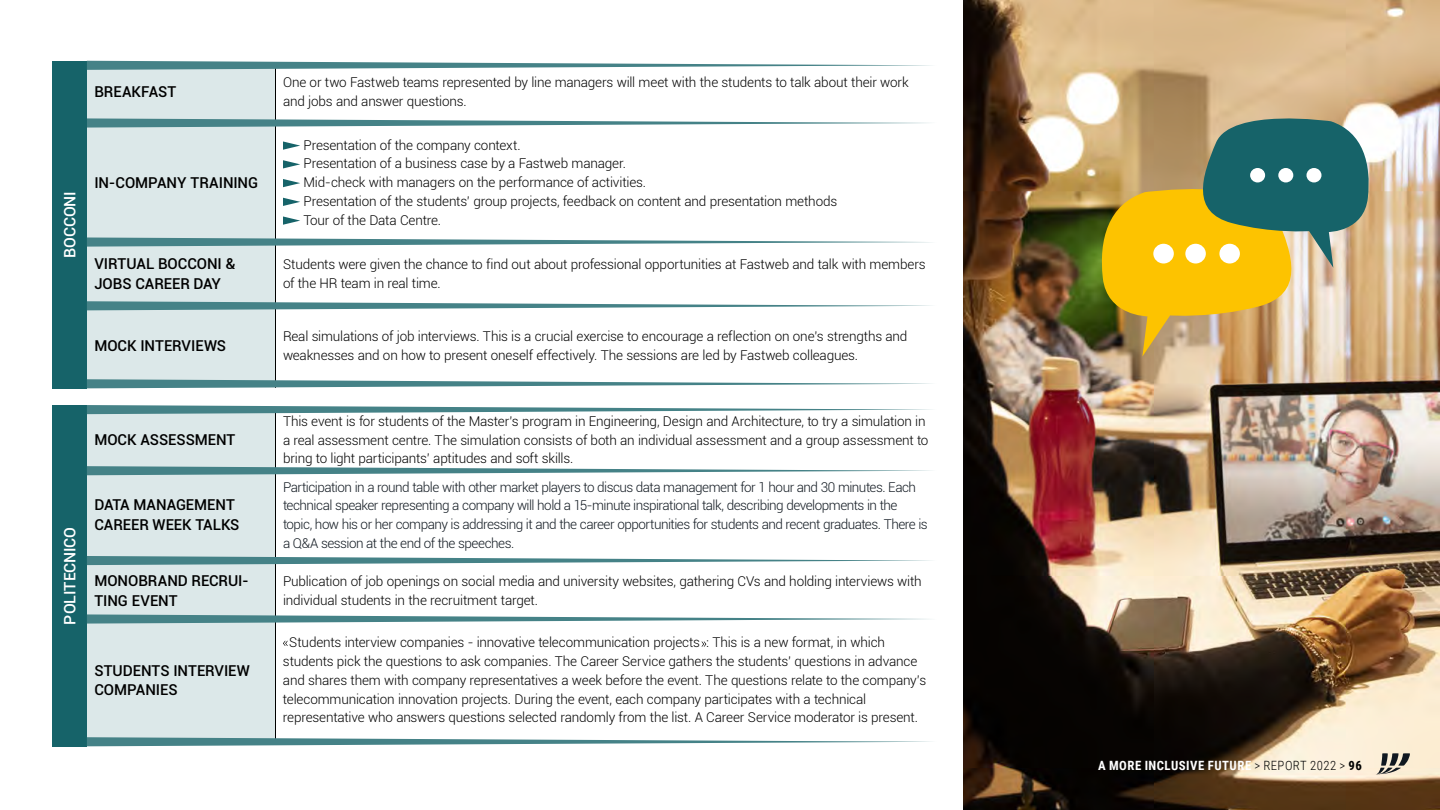
<style>
.page{position:relative;width:1440px;height:810px;background:#fff}
.page>*{position:absolute;margin:0;border:0;box-sizing:border-box;transform-origin:0 0}
.t1{font:500 15.75px "Roboto";letter-spacing:-.005em;color:#fff}
.t2{font:500 15px/19.5px "Roboto";letter-spacing:-.005em;color:#000}
.t3{font:300 13.5px/18.8px "Roboto";letter-spacing:-.015em;color:#000}
.t4{font:300 13.5px/18.8px "Roboto";letter-spacing:-.04em;color:#101820}
.t5{font:700 12.75px "Roboto Condensed";letter-spacing:.04em;color:#fff}
.s1{font-weight:300;color:#000}
.s2{color:#000}
</style>
<div class="page">
<img style="left:963px;top:0;width:477px;height:810px">
<svg style="left:1376px;top:753px;width:34px;height:21px"></svg>
<div style="left:87px;top:70px;width:188px;height:309px;background:#dce8e9"></div>
<hr style="left:275px;top:62px;width:1px;height:59px;background:#000">
<hr style="left:275px;top:121px;width:1px;height:122px;background:#000">
<hr style="left:275px;top:243px;width:1px;height:60px;background:#000">
<hr style="left:275px;top:303px;width:1px;height:85px;background:#000">
<svg style="left:283px;top:141px;width:17px;height:9px"></svg>
<svg style="left:283px;top:160px;width:17px;height:8px"></svg>
<svg style="left:283px;top:179px;width:17px;height:8px"></svg>
<svg style="left:283px;top:198px;width:17px;height:8px"></svg>
<svg style="left:283px;top:216px;width:17px;height:9px"></svg>
<svg style="left:87px;top:118px;width:842px;height:10px"></svg>
<div style="left:52px;top:61px;width:35px;height:327px;background:#166369"></div>
<svg style="left:87px;top:237px;width:845px;height:10px"></svg>
<svg style="left:87px;top:301px;width:845px;height:9px"></svg>
<svg style="left:87px;top:379px;width:845px;height:9px"></svg>
<svg style="left:87px;top:61px;width:845px;height:9px"></svg>
<div style="left:87px;top:414px;width:188px;height:323px;background:#dce8e9"></div>
<hr style="left:275px;top:410px;width:1px;height:59px;background:#000">
<hr style="left:275px;top:469px;width:1px;height:91px;background:#000">
<hr style="left:275px;top:560px;width:1px;height:60px;background:#000">
<hr style="left:275px;top:620px;width:1px;height:120px;background:#000">
<svg style="left:283px;top:641px;width:5px;height:5px"></svg>
<svg style="left:701px;top:642px;width:5px;height:5px"></svg>
<div style="left:52px;top:405px;width:35px;height:341px;background:#166369"></div>
<svg style="left:87px;top:466px;width:845px;height:9px"></svg>
<svg style="left:87px;top:556px;width:845px;height:9px"></svg>
<svg style="left:87px;top:614px;width:842px;height:10px"></svg>
<svg style="left:87px;top:737px;width:845px;height:9px"></svg>
<svg style="left:87px;top:405px;width:845px;height:9px"></svg>
<svg style="left:1099px;top:107px;width:272px;height:249px;background:#aaa059"></svg>
<div style="left:1250px;top:168px;width:15px;height:14px;background:#fff;border-radius:50%"></div>
<div style="left:1278px;top:168px;width:15px;height:14px;background:#fff;border-radius:50%"></div>
<div style="left:1306px;top:168px;width:16px;height:14px;background:#fff;border-radius:50%"></div>
<div style="left:1153px;top:244px;width:21px;height:20px;background:#fff;border-radius:50%"></div>
<div style="left:1185px;top:244px;width:21px;height:20px;background:#fff;border-radius:50%"></div>
<div style="left:1219px;top:244px;width:21px;height:20px;background:#fff;border-radius:50%"></div>
<p class="t1" style="left:59px;top:258px;width:69px;rotate:-90deg">BOCCONI</p>
<p class="t2" style="left:94px;top:82px;width:84px">BREAKFAST</p>
<p class="t3" style="left:283px;top:73px;width:627px">One or two Fastweb teams represented by line managers will meet with the students to talk about their work and jobs and answer questions.</p>
<p class="t2" style="left:94px;top:172px;width:165px">IN-COMPANY TRAINING</p>
<p class="t3" style="left:304px;top:135px;width:535px">Presentation of the company context.<br>Presentation of a business case by a Fastweb manager.<br>Mid-check with managers on the performance of activities.<br>Presentation of the students’ group projects, feedback on content and presentation methods Tour of the Data Centre.</p>
<p class="t2" style="left:94px;top:254px;width:142px">VIRTUAL BOCCONI &amp;<br>JOBS CAREER DAY</p>
<p class="t3" style="left:283px;top:255px;width:644px">Students were given the chance to find out about professional opportunities at Fastweb and talk with members of the HR team in real time.</p>
<p class="t2" style="left:94px;top:336px;width:133px">MOCK INTERVIEWS</p>
<p class="t3" style="left:283px;top:327px;width:626px">Real simulations of job interviews. This is a crucial exercise to encourage a reflection on one’s strengths and weaknesses and on how to present oneself effectively. The sessions are led by Fastweb colleagues.</p>
<p class="t1" style="left:59px;top:625px;width:99px;rotate:-90deg">POLITECNICO</p>
<p class="t2" style="left:94px;top:430px;width:143px">MOCK ASSESSMENT</p>
<p class="t2" style="left:94px;top:495px;width:147px">DATA MANAGEMENT<br>CAREER WEEK TALKS</p>
<p class="t3" style="left:283px;top:411px;width:647px">This event is for students of the Master’s program in Engineering, Design and Architecture, to try a simulation in a real assessment centre. The simulation consists of both an individual assessment and a group assessment to bring to light participants’ aptitudes and soft skills.</p>
<p class="t4" style="left:283px;top:477px;width:646px">Participation in a round table with other market players to discus data management for 1 hour and 30 minutes. Each technical speaker representing a company will hold a 15-minute inspirational talk, describing developments in the topic, how his or her company is addressing it and the career opportunities for students and recent graduates. There is a Q&amp;A session at the end of the speeches.</p>
<p class="t2" style="left:94px;top:570px;width:156px">MONOBRAND RECRUI-<br>TING EVENT</p>
<p class="t3" style="left:283px;top:571px;width:640px">Publication of job openings on social media and university websites, gathering CVs and holding interviews with individual students in the recruitment target.</p>
<p class="t2" style="left:94px;top:660px;width:157px">STUDENTS INTERVIEW<br>COMPANIES</p>
<p class="t3" style="left:283px;top:633px;width:645px;text-indent:6px">Students interview companies - innovative telecommunication projects : This is a new format, in which students pick the questions to ask companies. The Career Service gathers the students’ questions in advance and shares them with company representatives a week before the event. The questions relate to the company’s telecommunication innovation projects. During the event, each company participates with a technical representative who answers questions selected randomly from the list. A Career Service moderator is present.</p>
<p class="t5" style="left:1098px;top:756px;width:265px">A MORE INCLUSIVE FUTURE <span class="s1">&gt; REPORT 2022 &gt;</span> <span class="s2">96</span></p>
</div>
